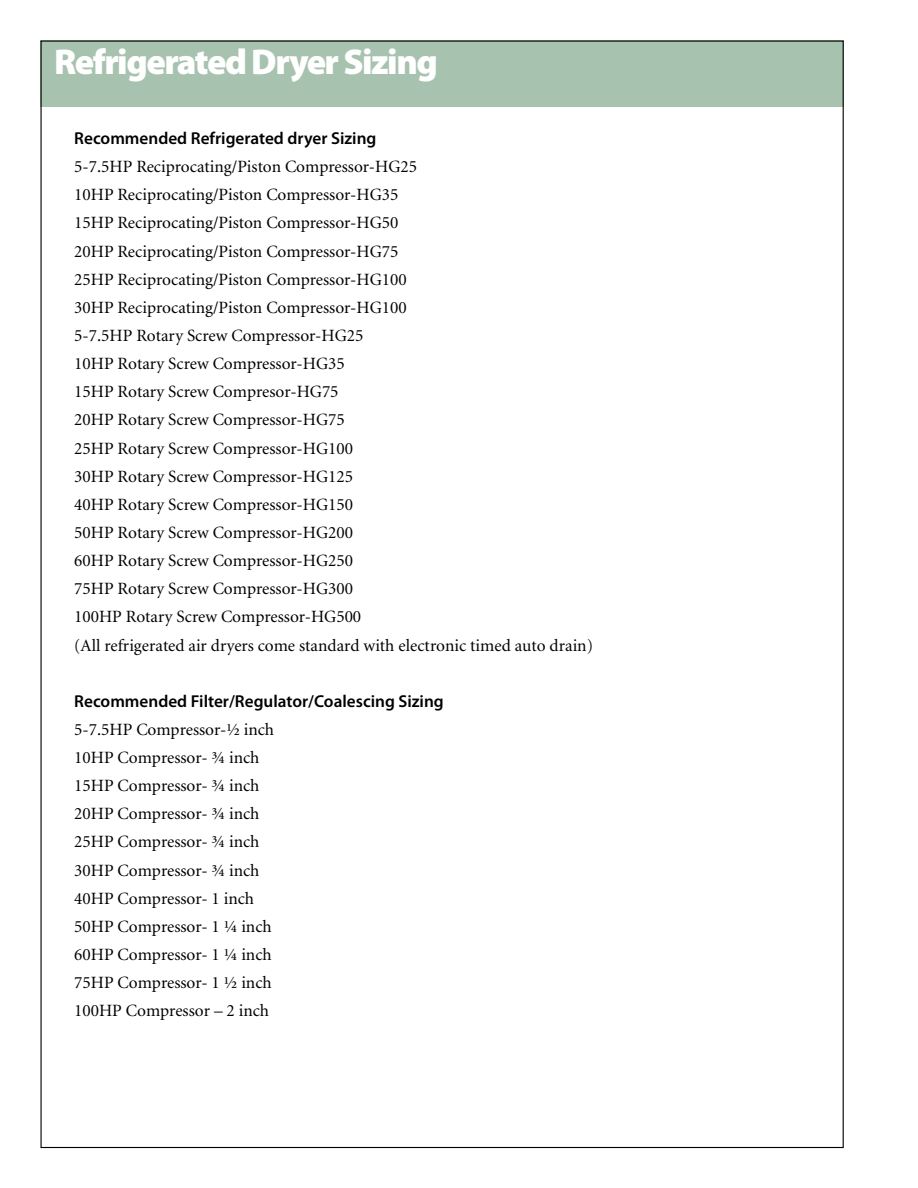
<style>
.page{position:relative;width:918px;height:1188px;background:#fff}
.page>*{position:absolute;margin:0;border:0;box-sizing:border-box;transform-origin:0 0}
.t1{font:900 36px "Myriad Pro";letter-spacing:-.04em;color:#fff}
.t2{font:17.25px/28.2px "Minion";color:#000}
.t3{font:600 17.25px "Myriad Pro";color:#000}
</style>
<div class="page">
<div style="left:41px;top:40px;width:803px;height:67px;background:#a7c3af"></div>
<h1 class="t1" style="left:54px;top:48px;width:385px">Refrigerated Dryer Sizing</h1>
<p class="t3" style="left:74px;top:132px;width:304px">Recommended Refrigerated dryer Sizing</p>
<p class="t2" style="left:74px;top:154px;width:520px">5-7.5HP Reciprocating/Piston Compressor-HG25<br>10HP Reciprocating/Piston Compressor-HG35<br>15HP Reciprocating/Piston Compressor-HG50<br>20HP Reciprocating/Piston Compressor-HG75<br>25HP Reciprocating/Piston Compressor-HG100<br>30HP Reciprocating/Piston Compressor-HG100<br>5-7.5HP Rotary Screw Compressor-HG25<br>10HP Rotary Screw Compressor-HG35<br>15HP Rotary Screw Compresor-HG75<br>20HP Rotary Screw Compressor-HG75<br>25HP Rotary Screw Compressor-HG100<br>30HP Rotary Screw Compressor-HG125<br>40HP Rotary Screw Compressor-HG150<br>50HP Rotary Screw Compressor-HG200<br>60HP Rotary Screw Compressor-HG250<br>75HP Rotary Screw Compressor-HG300<br>100HP Rotary Screw Compressor-HG500<br>(All refrigerated air dryers come standard with electronic timed auto drain)</p>
<p class="t3" style="left:74px;top:694px;width:371px">Recommended Filter/Regulator/Coalescing Sizing</p>
<p class="t2" style="left:74px;top:717px;width:201px">5-7.5HP Compressor-½ inch<br>10HP Compressor- ¾ inch<br>15HP Compressor- ¾ inch<br>20HP Compressor- ¾ inch<br>25HP Compressor- ¾ inch<br>30HP Compressor- ¾ inch<br>40HP Compressor- 1 inch<br>50HP Compressor- 1 ¼ inch<br>60HP Compressor- 1 ¼ inch<br>75HP Compressor- 1 ½ inch<br>100HP Compressor – 2 inch</p>
</div>
